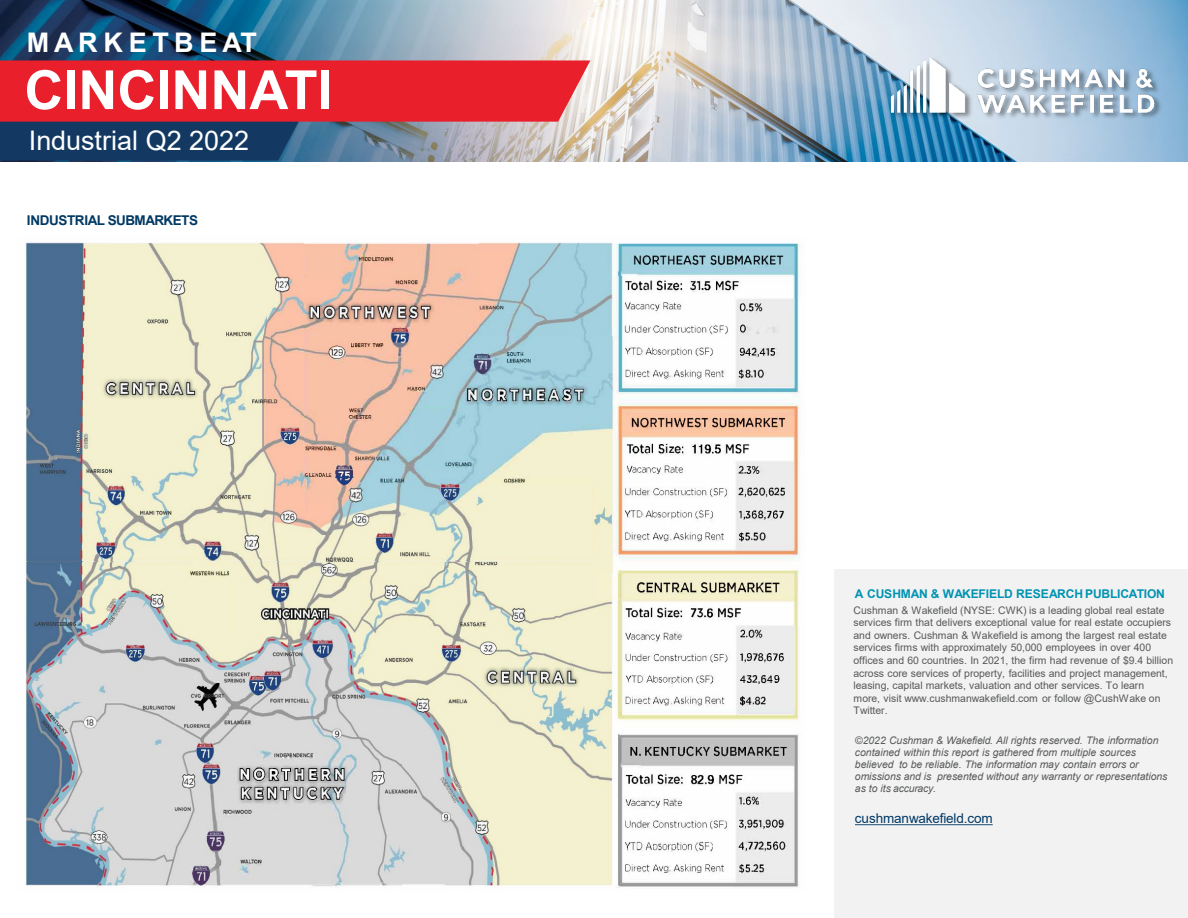
<style>
.page{position:relative;width:1188px;height:918px;background:#fff}
.page>*{position:absolute;margin:0;border:0;box-sizing:border-box;transform-origin:0 0}
.t1{font:700 54px "Arial";color:#fff}
.t2{font:27px "Arial";letter-spacing:-.005em;color:#fff}
.t3{font:700 27px "Arial";letter-spacing:.2em;color:#fff}
.t4{font:700 13.5px "Arial";letter-spacing:-.03em;color:#003963}
.t5{font:13.5px "Arial";letter-spacing:-.01em;color:#003865}
.t6{font:700 12px "Arial";letter-spacing:-.01em;color:#0093b2}
.t7{font:10.5px/12.6px "Arial";letter-spacing:-.005em;color:#58595b}
.t8{font:italic 10.5px/12px "Arial";letter-spacing:-.005em;color:#58595b}
</style>
<div class="page">
<img style="left:0;top:0;width:1188px;height:161px">
<svg style="left:0;top:60px;width:590px;height:101px"></svg>
<img style="left:852px;top:31px;width:336px;height:127px">
<img style="left:856px;top:34px;width:332px;height:114px">
<div style="left:834px;top:569px;width:354px;height:349px;background:#f2f2f2"></div>
<img style="left:25px;top:242px;width:776px;height:646px">
<svg style="left:855px;top:824px;width:138px;height:1px"></svg>
<h2 class="t3" style="left:27px;top:23px;width:231px">MARKETBEAT</h2>
<h2 class="t1" style="left:24px;top:52px;width:310px">CINCINNATI</h2>
<p class="t2" style="left:29px;top:122px;width:222px">Industrial Q2 2022</p>
<p class="t4" style="left:27px;top:211px;width:173px">INDUSTRIAL SUBMARKETS</p>
<p class="t6" style="left:855px;top:585px;width:312px">A CUSHMAN &amp; WAKEFIELD RESEARCH PUBLICATION</p>
<p class="t7" style="left:854px;top:604px;width:321px">Cushman &amp; Wakefield (NYSE: CWK) is a leading global real estate services firm that delivers exceptional value for real estate occupiers and owners. Cushman &amp; Wakefield is among the largest real estate services firms with approximately 50,000 employees in over 400 offices and 60 countries. In 2021, the firm had revenue of $9.4 billion across core services of property, facilities and project management, leasing, capital markets, valuation and other services. To learn more, visit www.cushmanwakefield.com or follow @CushWake on Twitter.</p>
<p class="t8" style="left:855px;top:734px;width:314px">©2022 Cushman &amp; Wakefield. All rights reserved. The information contained within this report is gathered from multiple sources believed to be reliable. The information may contain errors or omissions and is presented without any warranty or representations as to its accuracy.</p>
<p class="t5" style="left:855px;top:809px;width:139px">cushmanwakefield.com</p>
</div>
